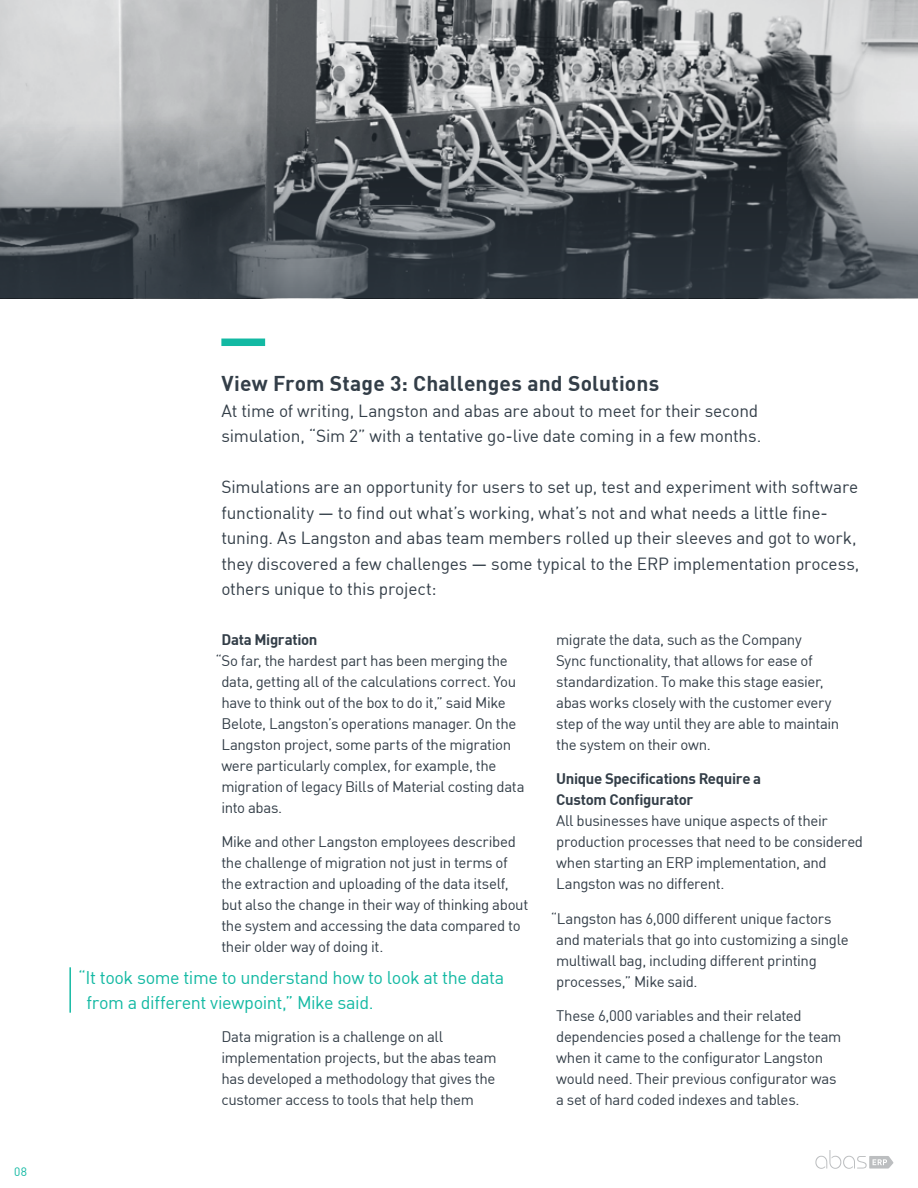
<style>
.page{position:relative;width:918px;height:1188px;background:#fff}
.page>*{position:absolute;margin:0;border:0;box-sizing:border-box;transform-origin:0 0}
.t1{font:700 21px "DIN";letter-spacing:.01em;color:#333e48}
.t2{font:18px/25.5px "DIN";letter-spacing:-.025em;color:#13b9a3}
.t3{font:17.25px/25.5px "DIN";letter-spacing:-.01em;color:#333e48}
.t4{font:15px/21px "DIN";letter-spacing:-.025em;color:#333e48}
.t5{font:700 15px/21px "DIN";letter-spacing:-.025em;color:#333e48}
.t6{font:12px "DIN";color:#13b9a3}
</style>
<div class="page">
<div style="left:221px;top:339px;width:44px;height:7px;background:#13b9a3"></div>
<hr style="left:69px;top:967px;width:2px;height:46px;background:#13b9a3">
<svg style="left:815px;top:1150px;width:79px;height:19px"></svg>
<svg style="left:0;top:0;width:918px;height:104px;background:#a0a3a5"></svg>
<svg style="left:0;top:104px;width:918px;height:194px;background:#5c6267"></svg>
<p class="t6" style="left:14px;top:1164px;width:14px">08</p>
<h1 class="t1" style="left:221px;top:370px;width:439px">View From Stage 3: Challenges and Solutions</h1>
<p class="t3" style="left:221px;top:397px;width:541px">At time of writing, Langston and abas are about to meet for their second simulation, “Sim 2” with a tentative go-live date coming in a few months.</p>
<p class="t3" style="left:221px;top:474px;width:640px">Simulations are an opportunity for users to set up, test and experiment with software functionality — to find out what’s working, what’s not and what needs a little fine&shy;tuning. As Langston and abas team members rolled up their sleeves and got to work, they discovered a few challenges — some typical to the ERP implementation process, others unique to this project:</p>
<p class="t5" style="left:221px;top:628px;width:98px">Data Migration</p>
<p class="t4" style="left:221px;top:649px;width:305px;text-indent:-6px">“So far, the hardest part has been merging the data, getting all of the calculations correct. You have to think out of the box to do it,” said Mike Belote, Langston’s operations manager. On the Langston project, some parts of the migration were particularly complex, for example, the migration of legacy Bills of Material costing data into abas.</p>
<p class="t4" style="left:221px;top:831px;width:308px">Mike and other Langston employees described the challenge of migration not just in terms of the extraction and uploading of the data itself, but also the change in their way of thinking about the system and accessing the data compared to their older way of doing it.</p>
<p class="t4" style="left:556px;top:628px;width:285px">migrate the data, such as the Company<br>Sync functionality, that allows for ease of standardization. To make this stage easier, abas works closely with the customer every step of the way until they are able to maintain the system on their own.</p>
<p class="t5" style="left:556px;top:768px;width:206px">Unique Specifications Require a<br>Custom Configurator</p>
<p class="t4" style="left:556px;top:810px;width:308px">All businesses have unique aspects of their production processes that need to be considered when starting an ERP implementation, and Langston was no different.</p>
<p class="t4" style="left:556px;top:907px;width:294px;text-indent:-5px">“Langston has 6,000 different unique factors and materials that go into customizing a single multiwall bag, including different printing processes,” Mike said.</p>
<p class="t4" style="left:556px;top:1005px;width:287px">These 6,000 variables and their related dependencies posed a challenge for the team when it came to the configurator Langston would need. Their previous configurator was a set of hard coded indexes and tables.</p>
<p class="t2" style="left:86px;top:964px;width:419px;text-indent:-8px">“It took some time to understand how to look at the data from a different viewpoint,” Mike said.</p>
<p class="t4" style="left:221px;top:1026px;width:277px">Data migration is a challenge on all implementation projects, but the abas team has developed a methodology that gives the customer access to tools that help them</p>
</div>
